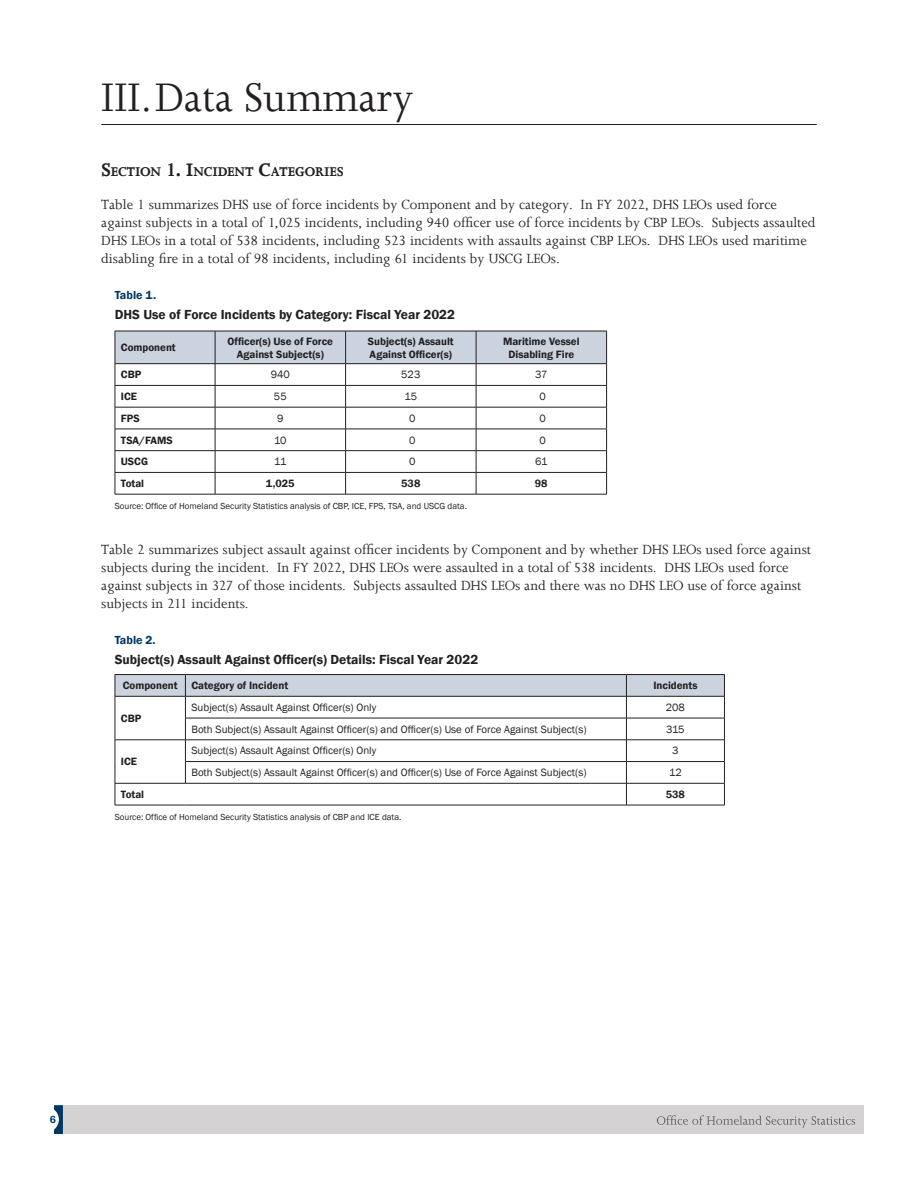
<style>
.page{position:relative;width:918px;height:1188px;background:#fff}
.page>*{position:absolute;margin:0;border:0;box-sizing:border-box;transform-origin:0 0}
.t1{font:45px "Joanna";color:#231f20}
.t2{font:15px/18px "Joanna";color:#231f20}
.t3{font:700 14.7px "Joanna";letter-spacing:-.005em;color:#231f20}
.t4{font:600 13.5px "Franklin Gothic";color:#231f20}
.t5{font:600 12px "Franklin Gothic";color:#003864}
.t6{font:10.8px "Franklin Gothic";color:#231f20}
.t7{font:600 10.8px/13px "Franklin Gothic";color:#231f20;text-align:center}
.t8{font:600 10.5px "Franklin Gothic";color:#003864}
.t9{font:9px "Franklin Gothic";color:#231f20}
.s1{font-size:21px}
</style>
<div class="page">
<div style="left:63px;top:1105px;width:801px;height:29px;background:#d5d2d4"></div>
<svg style="left:54px;top:1105px;width:9px;height:29px"></svg>
<svg style="left:657px;top:1115px;width:198px;height:13px"></svg>
<hr style="left:101px;top:124px;width:716px;height:1px;background:#231f20">
<svg style="left:115px;top:331px;width:492px;height:163px"></svg>
<hr style="left:115px;top:494px;width:100px;height:1px;background:#231f20">
<hr style="left:215px;top:494px;width:131px;height:1px;background:#231f20">
<hr style="left:346px;top:494px;width:130px;height:1px;background:#231f20">
<hr style="left:476px;top:494px;width:131px;height:1px;background:#231f20">
<hr style="left:115px;top:674px;width:70px;height:1px;background:#231f20">
<hr style="left:185px;top:674px;width:441px;height:1px;background:#231f20">
<hr style="left:626px;top:674px;width:99px;height:1px;background:#231f20">
<svg style="left:115px;top:675px;width:610px;height:130px"></svg>
<hr style="left:115px;top:805px;width:70px;height:1px;background:#231f20">
<hr style="left:185px;top:805px;width:441px;height:1px;background:#231f20">
<hr style="left:626px;top:805px;width:99px;height:1px;background:#231f20">
<h2 class="t1" style="left:101px;top:69px;width:314px">III. Data Summary</h2>
<h3 class="t3" style="left:101px;top:163px;width:244px"><span class="s1">S</span>ECTION <span class="s1">1. I</span>NCIDENT <span class="s1">C</span>ATEGORIES</h3>
<p class="t2" style="left:101px;top:196px;width:716px">Table 1 summarizes DHS use of force incidents by Component and by category. In FY 2022, DHS LEOs used force against subjects in a total of 1,025 incidents, including 940 officer use of force incidents by CBP LEOs. Subjects assaulted DHS LEOs in a total of 538 incidents, including 523 incidents with assaults against CBP LEOs. DHS LEOs used maritime disabling fire in a total of 98 incidents, including 61 incidents by USCG LEOs.</p>
<p class="t5" style="left:115px;top:288px;width:43px">Table 1.</p>
<p class="t4" style="left:115px;top:306px;width:342px">DHS Use of Force Incidents by Category: Fiscal Year 2022</p>
<p class="t7" style="left:121px;top:341px;width:56px">Component</p>
<p class="t7" style="left:228px;top:335px;width:107px">Officer(s) Use of Force<br>Against Subject(s)</p>
<p class="t7" style="left:368px;top:335px;width:87px;text-align:left">Subject(s) Assault<br>Against Officer(s)</p>
<p class="t7" style="left:503px;top:335px;width:78px">Maritime Vessel<br>Disabling Fire</p>
<p class="t7" style="left:121px;top:368px;width:22px">CBP</p>
<p class="t6" style="left:271px;top:368px;width:21px">940</p>
<p class="t6" style="left:401px;top:368px;width:21px">523</p>
<p class="t6" style="left:535px;top:368px;width:14px">37</p>
<p class="t7" style="left:121px;top:390px;width:18px">ICE</p>
<p class="t6" style="left:274px;top:390px;width:14px">55</p>
<p class="t6" style="left:405px;top:390px;width:14px">15</p>
<p class="t6" style="left:540px;top:390px;width:8px">0</p>
<p class="t7" style="left:121px;top:412px;width:20px">FPS</p>
<p class="t6" style="left:277px;top:412px;width:8px">9</p>
<p class="t6" style="left:409px;top:412px;width:8px">0</p>
<p class="t6" style="left:540px;top:412px;width:8px">0</p>
<p class="t7" style="left:121px;top:434px;width:53px">TSA/FAMS</p>
<p class="t6" style="left:274px;top:433px;width:14px">10</p>
<p class="t6" style="left:409px;top:433px;width:8px">0</p>
<p class="t6" style="left:540px;top:433px;width:8px">0</p>
<p class="t7" style="left:121px;top:455px;width:29px">USCG</p>
<p class="t6" style="left:274px;top:455px;width:14px">11</p>
<p class="t6" style="left:409px;top:455px;width:8px">0</p>
<p class="t6" style="left:535px;top:455px;width:14px">61</p>
<p class="t7" style="left:121px;top:477px;width:25px">Total</p>
<p class="t7" style="left:266px;top:477px;width:30px">1,025</p>
<p class="t7" style="left:401px;top:477px;width:21px">538</p>
<p class="t7" style="left:535px;top:477px;width:14px">98</p>
<p class="t9" style="left:115px;top:501px;width:354px">Source: Office of Homeland Security Statistics analysis of CBP, ICE, FPS, TSA, and USCG data.</p>
<p class="t2" style="left:101px;top:541px;width:711px">Table 2 summarizes subject assault against officer incidents by Component and by whether DHS LEOs used force against subjects during the incident. In FY 2022, DHS LEOs were assaulted in a total of 538 incidents. DHS LEOs used force against subjects in 327 of those incidents. Subjects assaulted DHS LEOs and there was no DHS LEO use of force against subjects in 211 incidents.</p>
<p class="t5" style="left:115px;top:633px;width:42px">Table 2.</p>
<p class="t4" style="left:115px;top:651px;width:365px">Subject(s) Assault Against Officer(s) Details: Fiscal Year 2022</p>
<p class="t7" style="left:123px;top:679px;width:56px">Component</p>
<p class="t7" style="left:191px;top:679px;width:98px">Category of Incident</p>
<p class="t7" style="left:653px;top:679px;width:46px">Incidents</p>
<p class="t7" style="left:121px;top:712px;width:22px">CBP</p>
<p class="t6" style="left:191px;top:701px;width:186px">Subject(s) Assault Against Officer(s) Only</p>
<p class="t6" style="left:666px;top:701px;width:21px">208</p>
<p class="t6" style="left:191px;top:722px;width:397px">Both Subject(s) Assault Against Officer(s) and Officer(s) Use of Force Against Subject(s)</p>
<p class="t6" style="left:666px;top:722px;width:20px">315</p>
<p class="t7" style="left:121px;top:755px;width:18px">ICE</p>
<p class="t6" style="left:191px;top:744px;width:186px">Subject(s) Assault Against Officer(s) Only</p>
<p class="t6" style="left:672px;top:744px;width:8px">3</p>
<p class="t6" style="left:191px;top:766px;width:397px">Both Subject(s) Assault Against Officer(s) and Officer(s) Use of Force Against Subject(s)</p>
<p class="t6" style="left:669px;top:766px;width:14px">12</p>
<p class="t7" style="left:121px;top:788px;width:25px">Total</p>
<p class="t7" style="left:666px;top:788px;width:21px">538</p>
<p class="t9" style="left:115px;top:812px;width:288px">Source: Office of Homeland Security Statistics analysis of CBP and ICE data.</p>
<p class="t8" style="left:50px;top:1113px;width:8px">6</p>
</div>
